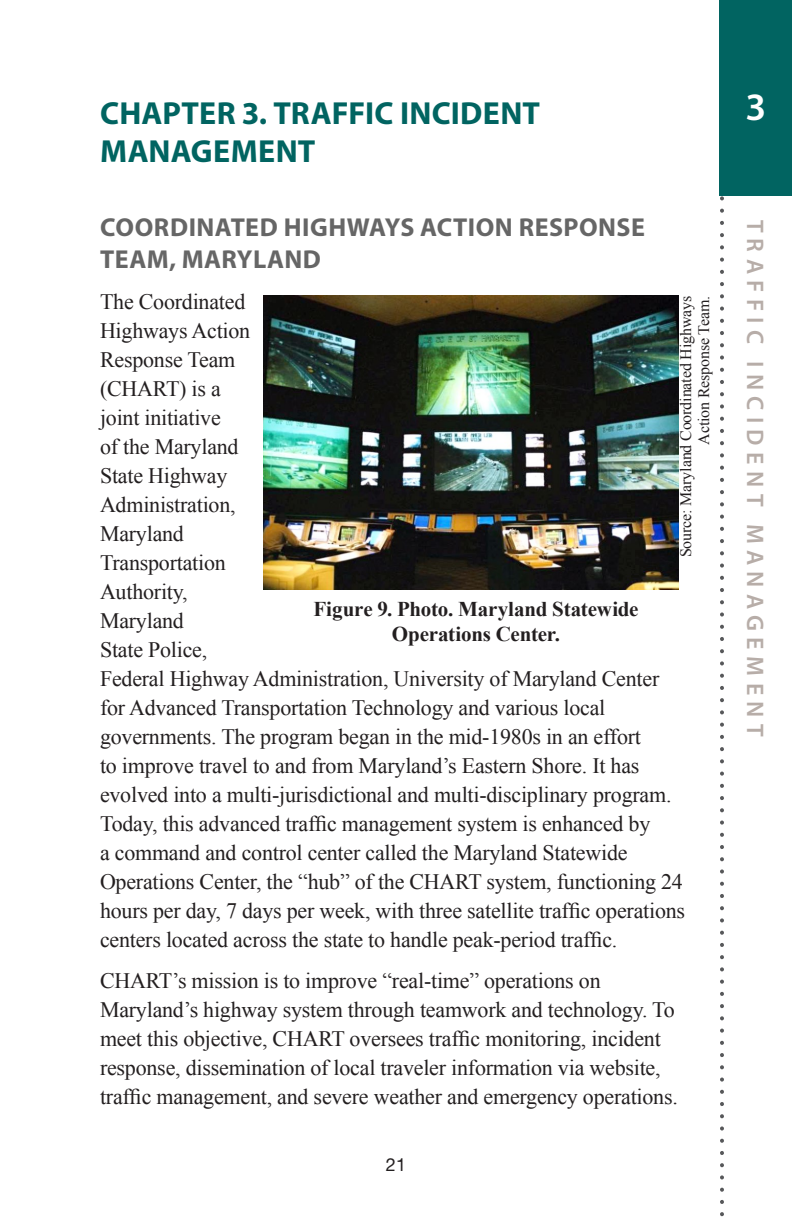
<style>
.page{position:relative;width:792px;height:1224px;background:#fff}
.page>*{position:absolute;margin:0;border:0;box-sizing:border-box;transform-origin:0 0}
.t1{font:600 38.8px "Myriad Pro";color:#fff}
.Head_Level_1{font:700 32px/38px "Myriad Pro";letter-spacing:.005em;color:#016461}
.Heading_2{font:700 26px/32px "Myriad Pro";letter-spacing:.015em;color:#666}
.t2{font:600 24px "Myriad Pro";letter-spacing:.265em;color:#b7ada8}
.t3{font:22px/29px "Times New Roman";letter-spacing:-.01em;color:#231f20}
.Figure_caption{font:700 21px/25.2px "Times New Roman";letter-spacing:-.01em;color:#231f20;text-align:center}
.t4{font:18px "Helvetica Neue LT Std";color:#231f20}
.t5{font:16px/18px "Times New Roman";letter-spacing:-.01em;color:#231f20;text-align:right}
</style>
<div class="page">
<img style="left:263px;top:296px;width:415px;height:294px">
<svg style="left:720px;top:196px;width:4px;height:1021px"></svg>
<div style="left:720px;top:0;width:72px;height:196px;background:#016461"></div>
<p class="Head_Level_1" style="left:100px;top:93px;width:441px">CHAPTER 3. TRAFFIC INCIDENT<br>MANAGEMENT</p>
<p class="Heading_2" style="left:100px;top:210px;width:546px">COORDINATED HIGHWAYS ACTION RESPONSE<br>TEAM, MARYLAND</p>
<p class="t3" style="left:100px;top:287px;width:587px">The Coordinated<br>Highways Action<br>Response Team<br>(CHART) is a<br>joint initiative<br>of the Maryland<br>State Highway<br>Administration,<br>Maryland<br>Transportation<br>Authority,<br>Maryland<br>State Police,<br>Federal Highway Administration, University of Maryland Center for Advanced Transportation Technology and various local governments. The program began in the mid-1980s in an effort<br>to improve travel to and from Maryland’s Eastern Shore. It has evolved into a multi-jurisdictional and multi-disciplinary program.<br>Today, this advanced traffic management system is enhanced by<br>a command and control center called the Maryland Statewide Operations Center, the “hub” of the CHART system, functioning 24 hours per day, 7 days per week, with three satellite traffic operations centers located across the state to handle peak-period traffic.</p>
<p class="t3" style="left:100px;top:966px;width:579px">CHART’s mission is to improve “real-time” operations on Maryland’s highway system through teamwork and technology. To meet this objective, CHART oversees traffic monitoring, incident response, dissemination of local traveler information via website, traffic management, and severe weather and emergency operations.</p>
<p class="t5" style="left:676px;top:557px;width:263px;rotate:-90deg">Source: Maryland Coordinated Highways<br>Action Response Team.</p>
<p class="Figure_caption" style="left:313px;top:596px;width:327px">Figure 9. Photo. Maryland Statewide<br>Operations Center.</p>
<p class="t4" style="left:386px;top:1154px;width:22px">21</p>
<h1 class="t1" style="left:746px;top:82px;width:22px">3</h1>
<p class="t2" style="left:770px;top:220px;width:519px;rotate:90deg">TRAFFIC INCIDENT MANAGEMENT</p>
</div>
